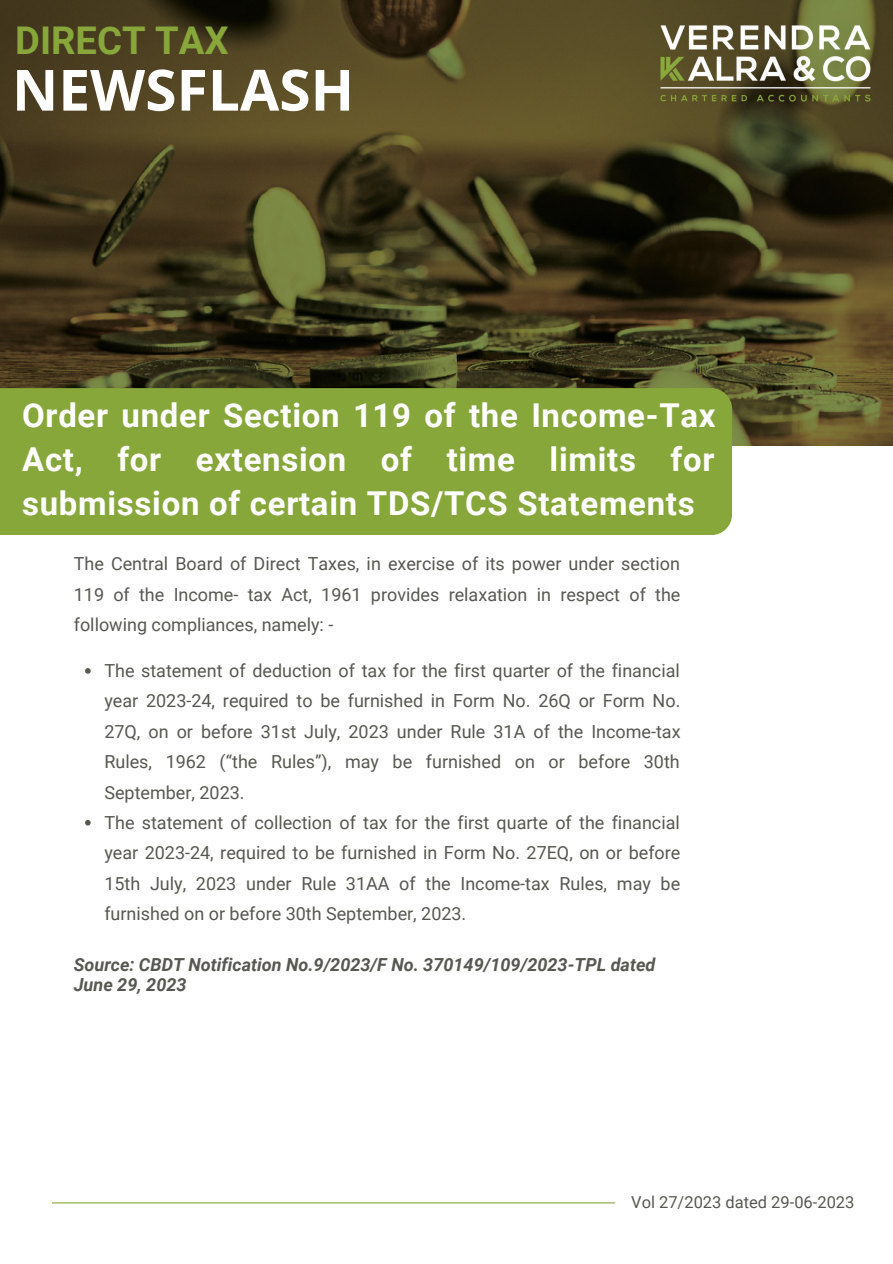
<style>
.page{position:relative;width:893px;height:1264px;background:#fff}
.page>*{position:absolute;margin:0;border:0;box-sizing:border-box;transform-origin:0 0}
.t1{font:700 56.85px "Open Sans";color:#fff}
.t2{font:700 38.25px "Roboto";color:#87a73b}
.t3{font:700 32.85px/43.8px "Roboto";letter-spacing:.02em;color:#fff;text-align:justify}
.t4{font:18px/30.3px "Roboto";color:#585852;text-align:justify}
.t5{font:italic 700 18px/20.2px "Roboto";color:#585852}
.t6{font:16.5px "Roboto";color:#585852}
</style>
<div class="page">
<hr style="left:52px;top:1202px;width:562px;height:1px;background:#87a73b">
<img style="left:0;top:0;width:892px;height:445px">
<img style="left:652px;top:17px;width:226px;height:93px">
<div style="left:0;top:388px;width:731px;height:147px;background:#87a73b"></div>
<svg style="left:85px;top:668px;width:6px;height:5px"></svg>
<svg style="left:85px;top:820px;width:6px;height:5px"></svg>
<p class="t2" style="left:15px;top:18px;width:215px">DIRECT TAX</p>
<p class="t1" style="left:12px;top:50px;width:343px">NEWSFLASH</p>
<p class="t3" style="left:22px;top:394px;width:694px">Order under Section 119 of the Income-Tax Act, for extension of time limits for submission of certain TDS/TCS Statements</p>
<p class="t4" style="left:74px;top:549px;width:608px">The Central Board of Direct Taxes, in exercise of its power under section 119 of the Income- tax Act, 1961 provides relaxation in respect of the following compliances, namely: -</p>
<p class="t4" style="left:104px;top:655px;width:577px">The statement of deduction of tax for the first quarter of the financial year 2023-24, required to be furnished in Form No. 26Q or Form No.<br>27Q, on or before 31st July, 2023 under Rule 31A of the Income-tax Rules, 1962 (“the Rules”), may be furnished on or before 30th September, 2023.</p>
<p class="t4" style="left:104px;top:807px;width:577px">The statement of collection of tax for the first quarte of the financial year 2023-24, required to be furnished in Form No. 27EQ, on or before 15th July, 2023 under Rule 31AA of the Income-tax Rules, may be furnished on or before 30th September, 2023.</p>
<p class="t5" style="left:74px;top:954px;width:583px">Source: CBDT Notification No.9/2023/F No. 370149/109/2023-TPL dated<br>June 29, 2023</p>
<p class="t6" style="left:631px;top:1192px;width:225px">Vol 27/2023 dated 29-06‐2023</p>
</div>
